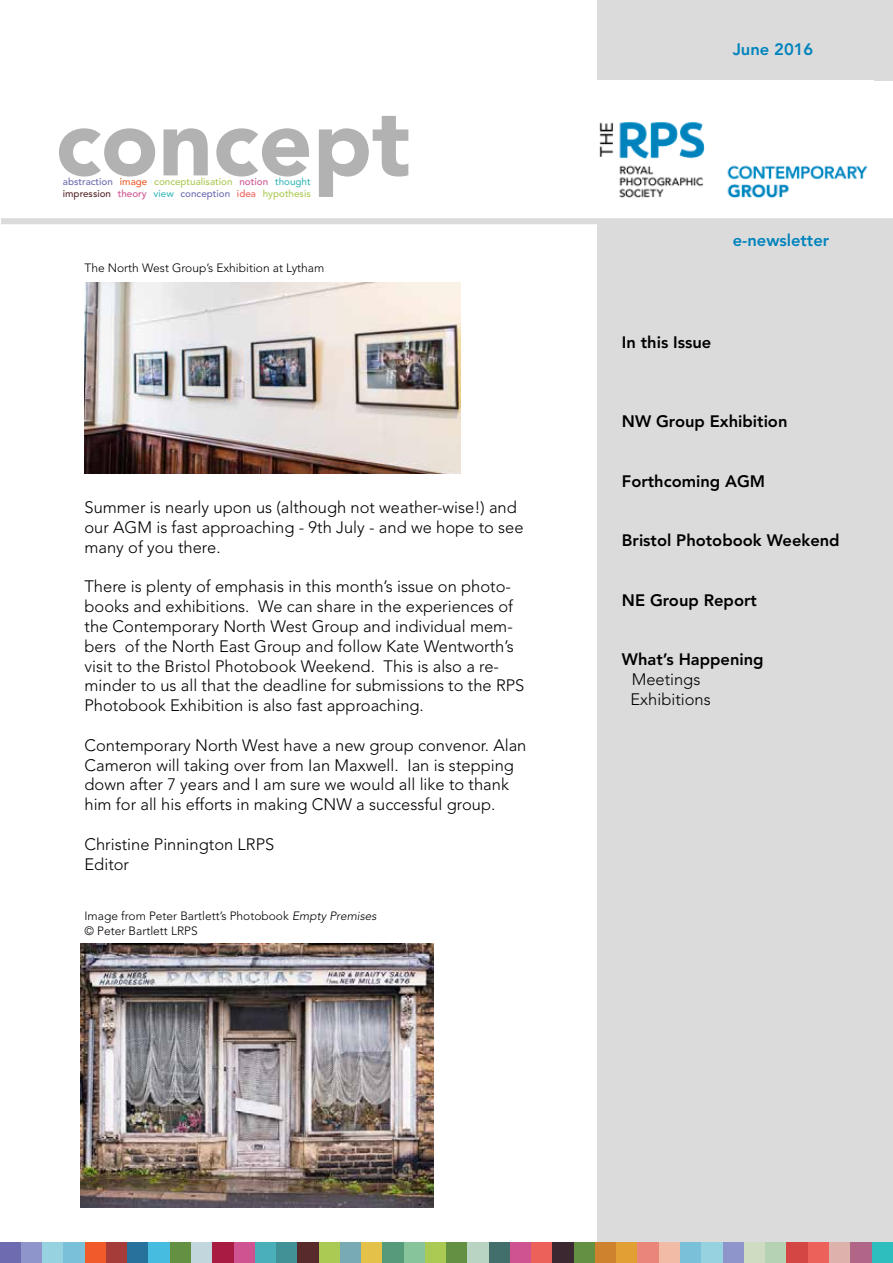
<style>
.page{position:relative;width:893px;height:1263px;background:#fff}
.page>*{position:absolute;margin:0;border:0;box-sizing:border-box;transform-origin:0 0}
.t1{font:900 94.5px "Avenir LT Std";color:#b3b2b2}
.t2{font:300 16.5px/19.8px "Avenir LT Std";color:#000}
.t3{font:800 16.5px "Avenir LT Std";color:#000}
.t4{font:800 16.5px "Avenir LT Std";color:#0083bd}
.t5{font:300 12px/14.4px "Avenir LT Std";color:#000}
.t6{font:500 9.9px/11.9px "Avenir LT Std";color:#abca54}
.s1{color:#6d6db1}
.s2{color:#eb5d2c}
.s3{color:#cf5492}
.s4{color:#3bb8ba}
.s5{color:#582a2c}
.s6{color:#ec625b}
.s7{font-style:italic}
</style>
<div class="page">
<div style="left:597px;top:224px;width:295px;height:1029px;background:#dbdbdb"></div>
<div style="left:0;top:1243px;width:21px;height:20px;background:#6e6cb1"></div>
<div style="left:21px;top:1243px;width:22px;height:20px;background:#8d95ca"></div>
<div style="left:43px;top:1243px;width:21px;height:20px;background:#96d2e0"></div>
<div style="left:64px;top:1243px;width:21px;height:20px;background:#79c0d8"></div>
<div style="left:85px;top:1243px;width:21px;height:20px;background:#f15a29"></div>
<div style="left:106px;top:1243px;width:22px;height:20px;background:#a53c39"></div>
<div style="left:128px;top:1243px;width:21px;height:20px;background:#27719d"></div>
<div style="left:149px;top:1243px;width:21px;height:20px;background:#46bde0"></div>
<div style="left:170px;top:1243px;width:21px;height:20px;background:#639141"></div>
<div style="left:191px;top:1243px;width:22px;height:20px;background:#c2d6de"></div>
<div style="left:213px;top:1243px;width:21px;height:20px;background:#aa1b42"></div>
<div style="left:234px;top:1243px;width:21px;height:20px;background:#cf5391"></div>
<div style="left:255px;top:1243px;width:21px;height:20px;background:#4aafb9"></div>
<div style="left:276px;top:1243px;width:22px;height:20px;background:#419297"></div>
<div style="left:298px;top:1243px;width:21px;height:20px;background:#582a2b"></div>
<div style="left:319px;top:1243px;width:21px;height:20px;background:#aaca53"></div>
<div style="left:340px;top:1243px;width:21px;height:20px;background:#78aab4"></div>
<div style="left:361px;top:1243px;width:22px;height:20px;background:#e4c148"></div>
<div style="left:383px;top:1243px;width:21px;height:20px;background:#559b7a"></div>
<div style="left:404px;top:1243px;width:21px;height:20px;background:#87c39b"></div>
<div style="left:425px;top:1243px;width:21px;height:20px;background:#aaca53"></div>
<div style="left:446px;top:1243px;width:22px;height:20px;background:#639141"></div>
<div style="left:468px;top:1243px;width:21px;height:20px;background:#b9d5c1"></div>
<div style="left:489px;top:1243px;width:21px;height:20px;background:#426f6b"></div>
<div style="left:510px;top:1243px;width:21px;height:20px;background:#cf5391"></div>
<div style="left:531px;top:1243px;width:22px;height:20px;background:#ec6159"></div>
<div style="left:553px;top:1243px;width:21px;height:20px;background:#3c2830"></div>
<div style="left:574px;top:1243px;width:21px;height:20px;background:#639141"></div>
<div style="left:595px;top:1243px;width:22px;height:20px;background:#ce822e"></div>
<div style="left:617px;top:1243px;width:21px;height:20px;background:#e29f34"></div>
<div style="left:638px;top:1243px;width:21px;height:20px;background:#e98679"></div>
<div style="left:659px;top:1243px;width:21px;height:20px;background:#f2bba5"></div>
<div style="left:680px;top:1243px;width:22px;height:20px;background:#79c0d8"></div>
<div style="left:702px;top:1243px;width:21px;height:20px;background:#96d2e0"></div>
<div style="left:723px;top:1243px;width:21px;height:20px;background:#8d95ca"></div>
<div style="left:744px;top:1243px;width:21px;height:20px;background:#d0dcc1"></div>
<div style="left:765px;top:1243px;width:22px;height:20px;background:#b5d2b4"></div>
<div style="left:787px;top:1243px;width:21px;height:20px;background:#d44643"></div>
<div style="left:808px;top:1243px;width:21px;height:20px;background:#ec6159"></div>
<div style="left:829px;top:1243px;width:21px;height:20px;background:#ddb2ad"></div>
<div style="left:872px;top:1243px;width:21px;height:20px;background:#2fbebe"></div>
<div style="left:850px;top:1243px;width:22px;height:20px;background:#b16687"></div>
<div style="left:598px;top:0;width:295px;height:81px;background:#dbdbdb"></div>
<div style="left:1px;top:218px;width:892px;height:6px;background:#dbdbdb"></div>
<img style="left:599px;top:121px;width:269px;height:77px">
<img style="left:80px;top:943px;width:353px;height:265px">
<img style="left:84px;top:282px;width:377px;height:191px">
<h1 class="t1" style="left:55px;top:85px;width:357px">concept</h1>
<p class="t6" style="left:63px;top:176px;width:249px"><span class="s1">abstraction</span> <span class="s2">image</span> conceptualisation <span class="s3">notion</span> <span class="s4">thought </span><span class="s5">impression</span> <span class="s3">theory</span> <span class="s4">view</span> <span class="s1">conception</span> <span class="s6">idea</span> hypothesis</p>
<p class="t5" style="left:85px;top:261px;width:241px">The North West Group’s Exhibition at Lytham</p>
<p class="t2" style="left:85px;top:498px;width:441px">Summer is nearly upon us (although not weather-wise!) and our AGM is fast approaching - 9th July - and we hope to see many of you there.</p>
<p class="t2" style="left:85px;top:577px;width:441px">There is plenty of emphasis in this month’s issue on photo&shy;books and exhibitions. We can share in the experiences of the Contemporary North West Group and individual mem&shy;bers of the North East Group and follow Kate Wentworth’s visit to the Bristol Photobook Weekend. This is also a re&shy;minder to us all that the deadline for submissions to the RPS Photobook Exhibition is also fast approaching.</p>
<p class="t2" style="left:85px;top:735px;width:443px">Contemporary North West have a new group convenor. Alan Cameron will taking over from Ian Maxwell. Ian is stepping down after 7 years and I am sure we would all like to thank him for all his efforts in making CNW a successful group.</p>
<p class="t2" style="left:85px;top:834px;width:191px">Christine Pinnington LRPS<br>Editor</p>
<p class="t5" style="left:85px;top:909px;width:294px">Image from Peter Bartlett’s Photobook <span class="s7">Empty Premises </span>© Peter Bartlett LRPS</p>
<p class="t4" style="left:733px;top:40px;width:82px">June 2016</p>
<p class="t4" style="left:733px;top:231px;width:98px">e-newsletter</p>
<p class="t3" style="left:622px;top:333px;width:91px">In this Issue</p>
<p class="t3" style="left:622px;top:412px;width:167px">NW Group Exhibition</p>
<p class="t3" style="left:622px;top:471px;width:145px">Forthcoming AGM</p>
<p class="t3" style="left:622px;top:531px;width:219px">Bristol Photobook Weekend</p>
<p class="t3" style="left:622px;top:590px;width:137px">NE Group Report</p>
<p class="t3" style="left:622px;top:650px;width:143px">What’s Happening</p>
<p class="t2" style="left:630px;top:669px;width:82px">Meetings<br>Exhibitions</p>
</div>
